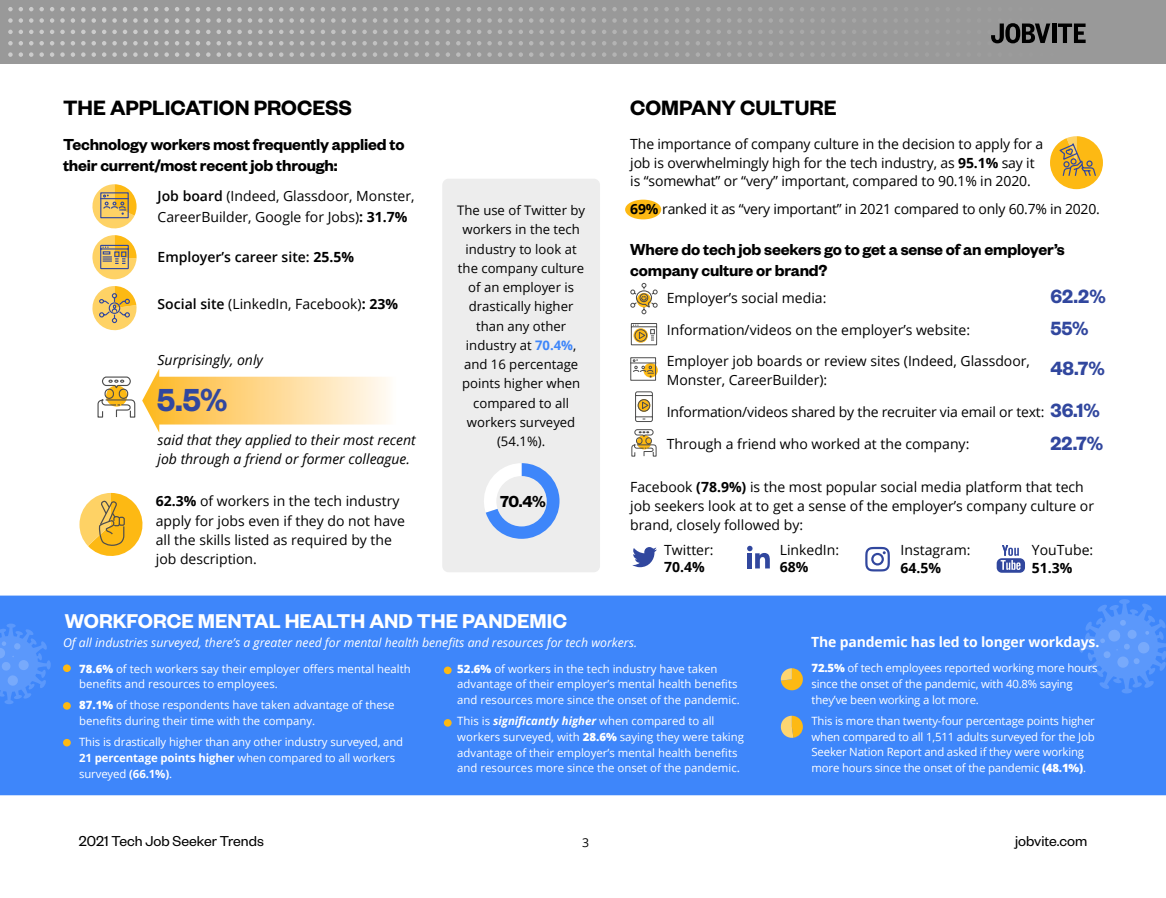
<style>
.page{position:relative;width:1166px;height:898px;background:#fff}
.page>*{position:absolute;margin:0;border:0;box-sizing:border-box;transform-origin:0 0}
.t1{font:600 35px "Founders Grotesk";color:#31479e}
.t2{font:600 22.75px "Founders Grotesk";color:#000}
.t3{font:600 21.88px "Founders Grotesk";color:#fff}
.t4{font:600 21px "Founders Grotesk";color:#31479e}
.t5{font:600 17.5px/21px "Founders Grotesk";letter-spacing:-.01em;color:#000}
.t6{font:15.75px "Founders Grotesk";color:#000}
.t7{font:14px/19.2px "Open Sans";color:#000}
.t8{font:italic 14px/19.2px "Open Sans";color:#000}
.t9{font:14px "Open Sans";letter-spacing:-.02em;color:#000}
.t10{font:700 14px "Open Sans";letter-spacing:-.01em;color:#fff}
.t11{font:600 14px "Open Sans";color:#000}
.t12{font:700 14px "Open Sans";color:#000}
.t13{font:13.12px/19.2px "Open Sans";color:#000;text-align:center}
.t14{font:italic 12.25px "Open Sans";color:#fff}
.t15{font:12.25px "Open Sans";color:#000}
.t16{font:11.38px/15.8px "Open Sans";color:#fff}
.s1{font-weight:700}
.s2{font-weight:600}
.s3{font-weight:700;color:#3e86fa}
.s4{font-weight:800}
.s5{font-weight:700;font-style:italic}
.s6{font-size:12.25px}
</style>
<div class="page">
<div style="left:0;top:0;width:1166px;height:63px;background:#999"></div>
<svg style="left:8px;top:30px;width:317px;height:4px"></svg>
<svg style="left:991px;top:23px;width:59px;height:20px"></svg>
<div style="left:1051px;top:24px;width:5px;height:19px;background:#000"></div>
<svg style="left:1058px;top:24px;width:27px;height:19px"></svg>
<div style="left:0;top:595px;width:1166px;height:200px;background:#3e86fa"></div>
<svg style="left:0;top:622px;width:118px;height:83px;background:#468bfa"></svg>
<svg style="left:1078px;top:598px;width:88px;height:95px;background:#5091fa"></svg>
<div style="left:442px;top:178px;width:158px;height:394px;background:#ededed;border-radius:6px"></div>
<svg style="left:643px;top:363px;width:15px;height:14px"></svg>
<div style="left:630px;top:357px;width:26px;height:23px;border:1px solid #4d4d4d"></div>
<svg style="left:630px;top:358px;width:26px;height:19px"></svg>
<svg style="left:630px;top:282px;width:28px;height:32px"></svg>
<svg style="left:97px;top:376px;width:39px;height:42px"></svg>
<svg style="left:79px;top:492px;width:64px;height:64px"></svg>
<svg style="left:630px;top:323px;width:27px;height:22px"></svg>
<div style="left:634px;top:329px;width:13px;height:12px;border:1px solid #4d4d4d;border-radius:50%"></div>
<svg style="left:635px;top:391px;width:18px;height:31px"></svg>
<svg style="left:92px;top:184px;width:45px;height:96px"></svg>
<svg style="left:92px;top:286px;width:45px;height:45px"></svg>
<div style="left:109px;top:302px;width:11px;height:12px;border:1px solid #31479e;border-radius:50%"></div>
<svg style="left:142px;top:368px;width:247px;height:64px"></svg>
<svg style="left:1050px;top:136px;width:53px;height:53px"></svg>
<svg style="left:631px;top:429px;width:26px;height:28px"></svg>
<div style="left:625px;top:199px;width:36px;height:20px;background:#fdb913;border-radius:50%"></div>
<svg style="left:747px;top:545px;width:23px;height:23px"></svg>
<svg style="left:996px;top:545px;width:29px;height:27px"></svg>
<svg style="left:632px;top:547px;width:25px;height:20px"></svg>
<svg style="left:865px;top:546px;width:24px;height:25px"></svg>
<svg style="left:780px;top:668px;width:23px;height:22px"></svg>
<svg style="left:780px;top:715px;width:23px;height:23px"></svg>
<svg style="left:444px;top:718px;width:7px;height:8px"></svg>
<div style="left:444px;top:666px;width:7px;height:7px;background:#fdb913;border-radius:50%"></div>
<div style="left:63px;top:664px;width:8px;height:7px;background:#fdb913;border-radius:50%"></div>
<svg style="left:63px;top:701px;width:8px;height:8px"></svg>
<div style="left:63px;top:738px;width:8px;height:8px;background:#fdb913;border-radius:50%"></div>
<svg style="left:484px;top:463px;width:75px;height:75px"></svg>
<h2 class="t2" style="left:63px;top:93px;width:291px">THE APPLICATION PROCESS</h2>
<h2 class="t2" style="left:630px;top:93px;width:208px">COMPANY CULTURE</h2>
<h3 class="t5" style="left:63px;top:133px;width:343px">Technology workers most frequently applied to their current/most recent job through:</h3>
<p class="t7" style="left:630px;top:135px;width:414px;line-height:18.4px">The importance of company culture in the decision to apply for a job is overwhelmingly high for the tech industry, as <span class="s1">95.1%</span> say it is “somewhat” or “very” important, compared to 90.1% in 2020.</p>
<p class="t7" style="left:158px;top:184px;width:258px;line-height:21px"><span class="s2">Job board</span> (Indeed, Glassdoor, Monster,<br>CareerBuilder, Google for Jobs)<span class="s1">: 31.7%</span></p>
<p class="t9" style="left:630px;top:199px;width:471px"><span class="s1">69%</span> ranked it as “very important” in 2021 compared to only 60.7% in 2020.</p>
<p class="t13" style="left:457px;top:200px;width:129px">The use of Twitter by workers in the tech industry to look at the company culture of an employer is drastically higher than any other industry at <span class="s3">70.4%</span>, and 16 percentage points higher when compared to all workers surveyed (54.1%).</p>
<h3 class="t5" style="left:630px;top:237px;width:436px">Where do tech job seekers go to get a sense of an employer’s company culture or brand?</h3>
<p class="t11" style="left:158px;top:247px;width:198px">Employer’s career site: <span class="s1">25.5%</span></p>
<h3 class="t4" style="left:1050px;top:283px;width:57px">62.2%</h3>
<p class="t7" style="left:667px;top:288px;width:161px">Employer’s social media:</p>
<p class="t7" style="left:667px;top:319px;width:305px">Information/videos on the employer’s website:</p>
<p class="t7" style="left:667px;top:351px;width:365px">Employer job boards or review sites (Indeed, Glassdoor,<br>Monster, CareerBuilder):</p>
<p class="t7" style="left:667px;top:402px;width:379px">Information/videos shared by the recruiter via email or text:</p>
<p class="t7" style="left:667px;top:433px;width:304px">Through a friend who worked at the company:</p>
<p class="t7" style="left:158px;top:294px;width:242px"><span class="s2">Social site</span> (LinkedIn, Facebook)<span class="s1">: 23%</span></p>
<h3 class="t4" style="left:1050px;top:314px;width:40px">55%</h3>
<p class="t8" style="left:158px;top:349px;width:107px">Surprisingly, only</p>
<h3 class="t4" style="left:1050px;top:354px;width:56px">48.7%</h3>
<h1 class="t1" style="left:157px;top:377px;width:72px">5.5%</h1>
<h3 class="t4" style="left:1050px;top:396px;width:51px">36.1%</h3>
<p class="t8" style="left:158px;top:430px;width:260px">said that they applied to their most recent job through a friend or former colleague.</p>
<h3 class="t4" style="left:1050px;top:430px;width:54px">22.7%</h3>
<p class="t7" style="left:156px;top:491px;width:251px"><span class="s1">62.3%</span> of workers in the tech industry apply for jobs even if they do not have all the skills listed as required by the job description.</p>
<h3 class="t5" style="left:500px;top:489px;width:47px">70.4%</h3>
<h3 class="t3" style="left:65px;top:607px;width:503px">WORKFORCE MENTAL HEALTH AND THE PANDEMIC</h3>
<p class="t7" style="left:630px;top:476px;width:465px">Facebook <span class="s1">(78.9%)</span> is the most popular social media platform that tech job seekers look at to get a sense of the employer’s company culture or brand, closely followed by:</p>
<p class="t7" style="left:664px;top:539px;width:51px">Twitter:</p>
<p class="t12" style="left:664px;top:557px;width:42px">70.4%</p>
<p class="t7" style="left:779px;top:539px;width:61px">LinkedIn:</p>
<p class="t12" style="left:779px;top:557px;width:30px">68%</p>
<p class="t7" style="left:900px;top:540px;width:71px">Instagram:</p>
<p class="t12" style="left:900px;top:557px;width:42px">64.5%</p>
<p class="t7" style="left:1031px;top:540px;width:63px">YouTube:</p>
<p class="t12" style="left:1031px;top:557px;width:42px">51.3%</p>
<p class="t14" style="left:63px;top:633px;width:575px">Of all industries surveyed, there’s a greater need for mental health benefits and resources for tech workers.</p>
<p class="t16" style="left:79px;top:660px;width:333px"><span class="s4">78.6%</span> of tech workers say their employer offers mental health benefits and resources to employees.</p>
<p class="t16" style="left:79px;top:696px;width:317px"><span class="s4">87.1%</span> of those respondents have taken advantage of these benefits during their time with the company.</p>
<p class="t16" style="left:79px;top:733px;width:326px">This is drastically higher than any other industry surveyed, and<br><span class="s1">21 percentage points higher</span> when compared to all workers surveyed <span class="s1">(66.1%)</span>.</p>
<p class="t16" style="left:457px;top:660px;width:284px"><span class="s4">52.6%</span> of workers in the tech industry have taken advantage of their employer’s mental health benefits and resources more since the onset of the pandemic.</p>
<p class="t16" style="left:457px;top:712px;width:288px">This is <span class="s5">significantly higher</span> when compared to all workers surveyed, with <span class="s4">28.6%</span> saying they were taking advantage of their employer’s mental health benefits and resources more since the onset of the pandemic<span class="s6">.</span></p>
<p class="t10" style="left:811px;top:632px;width:290px">The pandemic has led to longer workdays.</p>
<p class="t16" style="left:811px;top:659px;width:288px"><span class="s4">72.5%</span> of tech employees reported working more hours since the onset of the pandemic, with 40.8% saying they’ve been working a lot more.</p>
<p class="t16" style="left:811px;top:712px;width:285px">This is more than twenty-four percentage points higher when compared to all 1,511 adults surveyed for the Job Seeker Nation Report and asked if they were working more hours since the onset of the pandemic <span class="s4">(48.1%)</span>.</p>
<h3 class="t6" style="left:79px;top:831px;width:187px">2021 Tech Job Seeker Trends</h3>
<p class="t15" style="left:582px;top:834px;width:9px">3</p>
<h3 class="t6" style="left:1015px;top:831px;width:74px">jobvite.com</h3>
</div>
